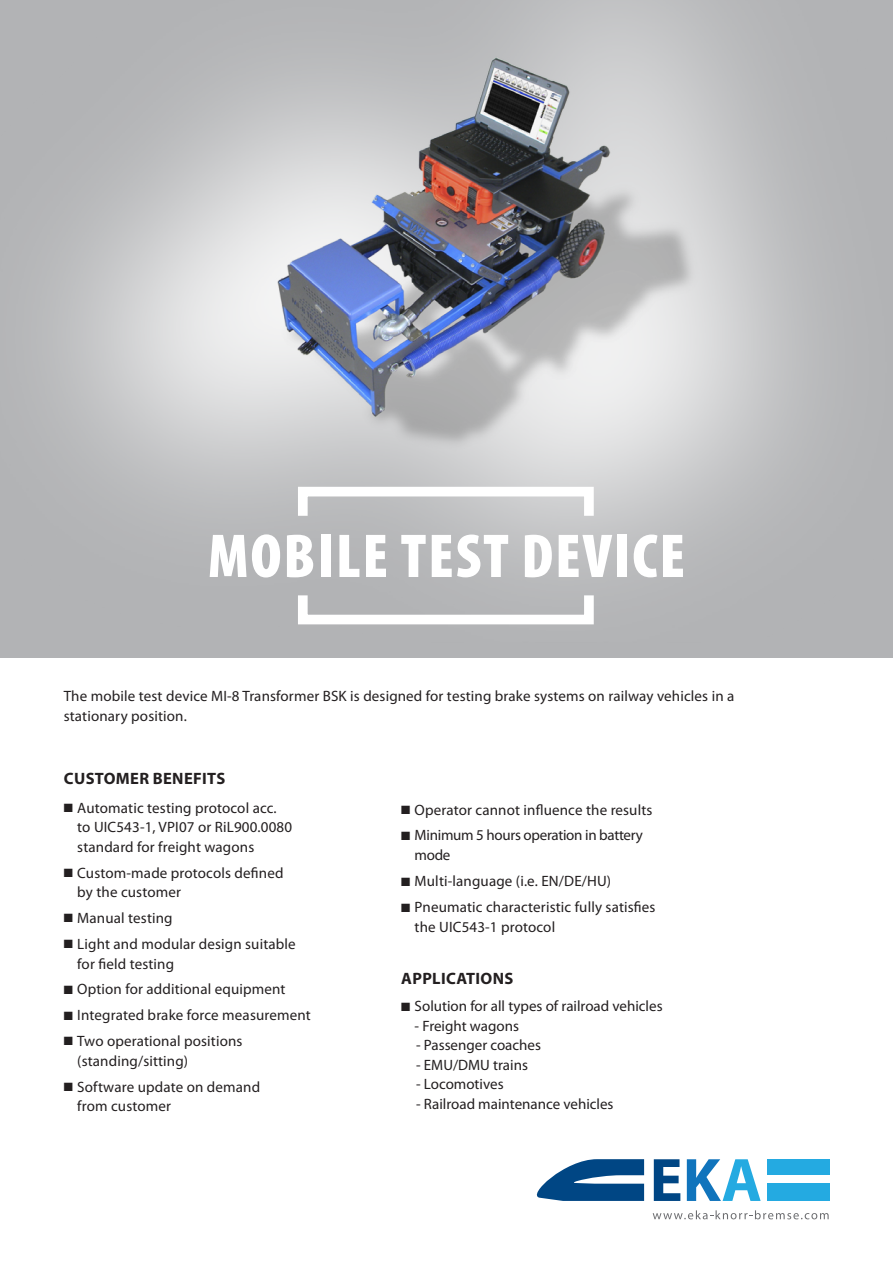
<style>
.page{position:relative;width:893px;height:1263px;background:#fff}
.page>*{position:absolute;margin:0;border:0;box-sizing:border-box;transform-origin:0 0}
.Head_30_pt_2010{font:900 condensed 62.4px "Myriad Pro";letter-spacing:.03em;color:#fff}
.Head_30_pt_2010-2{font:700 16.5px "Myriad Pro";letter-spacing:.02em;color:#231f20}
.Head_30_pt_2010-3{font:15px/19.5px "Myriad Pro";letter-spacing:.01em;color:#231f20}
.Head_30_pt_2010-4{font:15px/19.5px "Myriad Pro";letter-spacing:-.02em;color:#231f20}
</style>
<div class="page">
<svg style="left:654px;top:1159px;width:26px;height:42px"></svg>
<svg style="left:687px;top:1159px;width:74px;height:42px"></svg>
<div style="left:767px;top:1159px;width:62px;height:16px;background:#24aae1"></div>
<div style="left:767px;top:1183px;width:62px;height:18px;background:#24aae1"></div>
<svg style="left:653px;top:1210px;width:176px;height:9px"></svg>
<svg style="left:537px;top:1159px;width:107px;height:42px"></svg>
<div style="left:0;top:0;width:893px;height:657px;background:#b2b3b5"></div>
<img style="left:57px;top:0;width:748px;height:625px">
<div style="left:298px;top:590px;width:296px;height:34px;border:10px solid #fff"></div>
<div style="left:298px;top:487px;width:296px;height:34px;border:10px solid #fff"></div>
<p class="Head_30_pt_2010" style="left:208px;top:516px;width:479px">MOBILE TEST DEVICE</p>
<p class="Head_30_pt_2010-3" style="left:64px;top:686px;width:672px">The mobile test device MI-8 Transformer BSK is designed for testing brake systems on railway vehicles in a stationary position.</p>
<p class="Head_30_pt_2010-2" style="left:64px;top:768px;width:163px">CUSTOMER BENEFITS</p>
<p class="Head_30_pt_2010-3" style="left:77px;top:798px;width:216px;text-indent:-14px">■ Automatic testing protocol acc. to UIC543-1, VPI07 or RiL900.0080 standard for freight wagons</p>
<p class="Head_30_pt_2010-3" style="left:77px;top:863px;width:208px;text-indent:-14px">■ Custom-made protocols defined by the customer</p>
<p class="Head_30_pt_2010-3" style="left:64px;top:908px;width:110px">■ Manual testing</p>
<p class="Head_30_pt_2010-3" style="left:77px;top:934px;width:220px;text-indent:-14px">■ Light and modular design suitable for field testing</p>
<p class="Head_30_pt_2010-3" style="left:64px;top:979px;width:223px">■ Option for additional equipment</p>
<p class="Head_30_pt_2010-3" style="left:64px;top:1005px;width:248px">■ Integrated brake force measurement</p>
<p class="Head_30_pt_2010-3" style="left:77px;top:1031px;width:167px;text-indent:-14px">■ Two operational positions (standing/sitting)</p>
<p class="Head_30_pt_2010-3" style="left:77px;top:1076px;width:184px;text-indent:-14px">■ Software update on demand from customer</p>
<p class="Head_30_pt_2010-3" style="left:401px;top:800px;width:253px">■ Operator cannot influence the results</p>
<p class="Head_30_pt_2010-4" style="left:415px;top:825px;width:230px;text-indent:-14px">■ Minimum 5 hours operation in battery mode</p>
<p class="Head_30_pt_2010-3" style="left:401px;top:871px;width:212px">■ Multi-language (i.e. EN/DE/HU)</p>
<p class="Head_30_pt_2010-3" style="left:415px;top:897px;width:242px;text-indent:-14px">■ Pneumatic characteristic fully satisfies the UIC543-1 protocol</p>
<p class="Head_30_pt_2010-2" style="left:401px;top:967px;width:114px">APPLICATIONS</p>
<p class="Head_30_pt_2010-3" style="left:401px;top:996px;width:263px">■ Solution for all types of railroad vehicles</p>
<p class="Head_30_pt_2010-3" style="left:415px;top:1016px;width:106px">- Freight wagons</p>
<p class="Head_30_pt_2010-3" style="left:416px;top:1035px;width:126px">- Passenger coaches</p>
<p class="Head_30_pt_2010-3" style="left:416px;top:1055px;width:113px">- EMU/DMU trains</p>
<p class="Head_30_pt_2010-3" style="left:416px;top:1074px;width:89px">- Locomotives</p>
<p class="Head_30_pt_2010-3" style="left:416px;top:1094px;width:199px">- Railroad maintenance vehicles</p>
</div>
